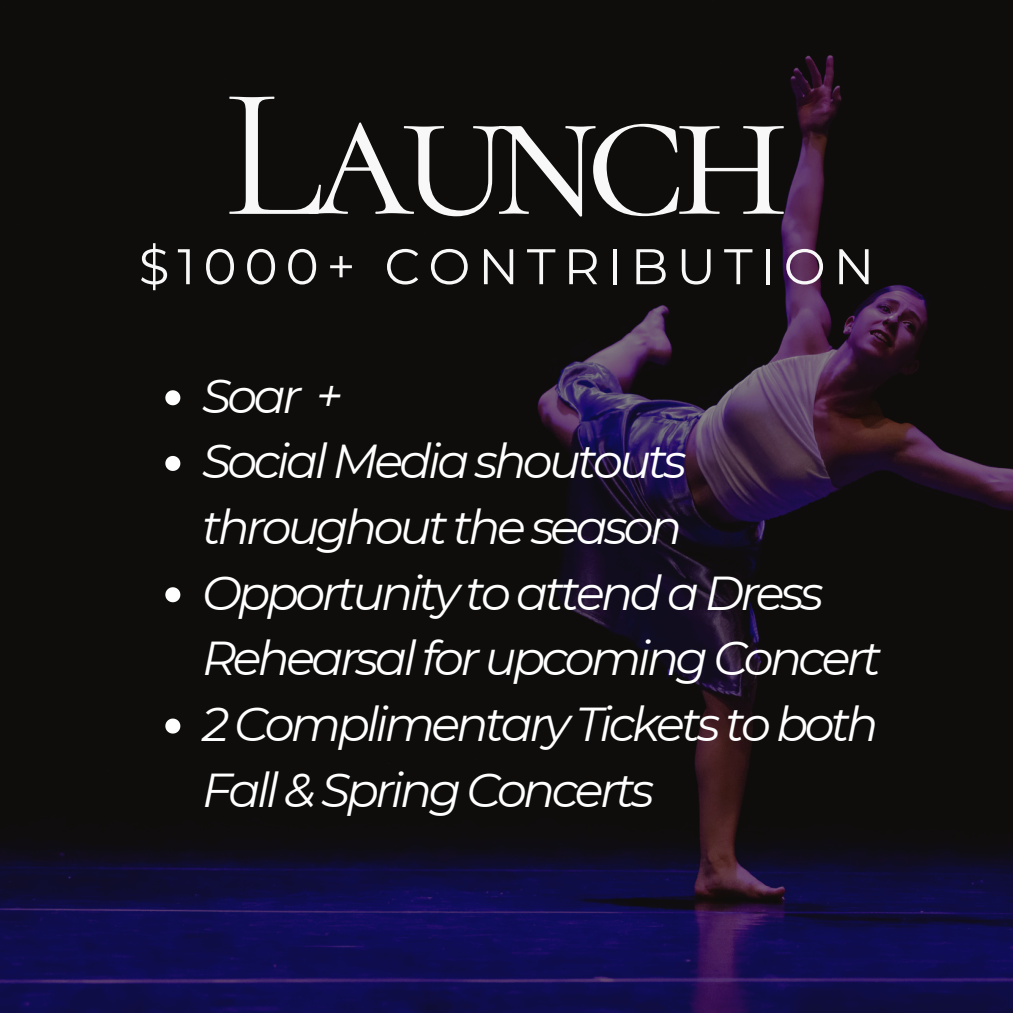
<style>
.page{position:relative;width:1013px;height:1013px;background:#fff}
.page>*{position:absolute;margin:0;border:0;box-sizing:border-box;transform-origin:0 0}
.t1{font:187.5px "Cormorant SC";letter-spacing:-.075em;color:#f9f8f8}
.t2{font:50px "Montserrat";letter-spacing:.16em;color:#f9f8f8}
.t3{font:italic 47.5px/65.6px "Montserrat";letter-spacing:-.075em;color:#fff}
</style>
<div class="page">
<img style="left:0;top:0;width:1012px;height:1012px">
<svg style="left:165px;top:390px;width:15px;height:15px"></svg>
<svg style="left:165px;top:456px;width:15px;height:15px"></svg>
<svg style="left:165px;top:587px;width:15px;height:15px"></svg>
<svg style="left:165px;top:718px;width:15px;height:15px"></svg>
<p class="t1" style="left:223px;top:41px;width:568px">Launch</p>
<p class="t2" style="left:139px;top:236px;width:737px">$1000+ CONTRIBUTION</p>
<p class="t3" style="left:202px;top:363px;width:142px">Soar +</p>
<h1 class="t3" style="left:202px;top:428px;width:486px">Social Media shoutouts throughout the season</h1>
<h2 class="t3" style="left:202px;top:560px;width:681px">Opportunity to attend a Dress<br>Rehearsal for upcoming Concert</h2>
<p class="t3" style="left:202px;top:691px;width:678px">2 Complimentary Tickets to both<br>Fall &amp; Spring Concerts</p>
</div>
